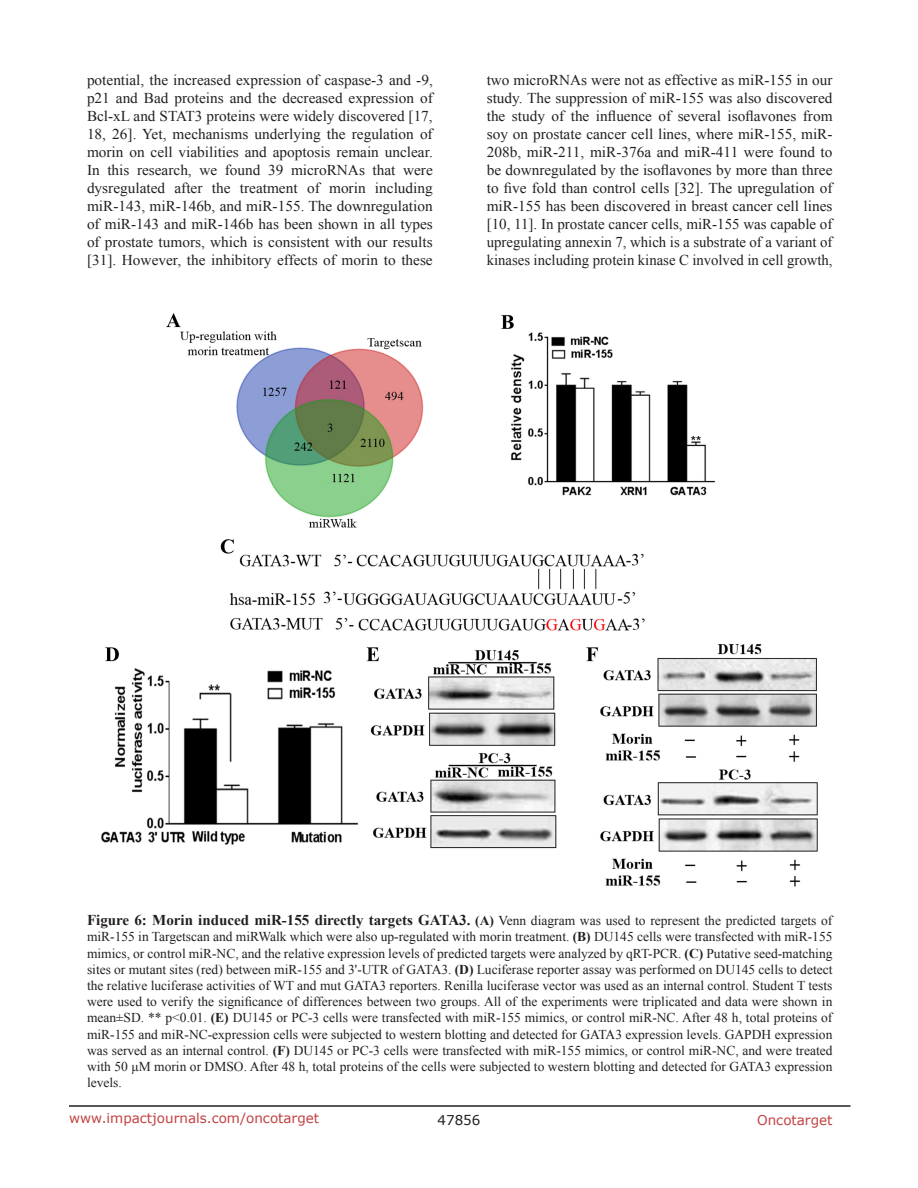
<style>
.page{position:relative;width:918px;height:1188px;background:#fff}
.page>*{position:absolute;margin:0;border:0;box-sizing:border-box;transform-origin:0 0}
.BodyText{font:15px/18px "Times New Roman";color:#231f20;text-align:justify}
.figuretext{font:13.5px/16.2px "Times New Roman";color:#231f20;text-align:justify}
.t1{font:13.5px "Verdana";color:#c24141}
.t2{font:13.5px "Verdana";color:#231f20}
.s1{font-weight:700;font-size:15px}
.s2{font-weight:700}
</style>
<div class="page">
<hr style="left:69px;top:1105px;width:781px;height:2px;background:#231f20">
<img style="left:101px;top:313px;width:717px;height:574px">
<p class="BodyText" style="left:87px;top:71px;width:347px">potential, the increased expression of caspase-3 and -9, p21 and Bad proteins and the decreased expression of Bcl-xL and STAT3 proteins were widely discovered [17, 18, 26]. Yet, mechanisms underlying the regulation of morin on cell viabilities and apoptosis remain unclear.<br>In this research, we found 39 microRNAs that were dysregulated after the treatment of morin including miR-143, miR-146b, and miR-155. The downregulation of miR-143 and miR-146b has been shown in all types of prostate tumors, which is consistent with our results [31]. However, the inhibitory effects of morin to these</p>
<p class="BodyText" style="left:487px;top:71px;width:347px">two microRNAs were not as effective as miR-155 in our study. The suppression of miR-155 was also discovered the study of the influence of several isoflavones from soy on prostate cancer cell lines, where miR-155, miR-208b, miR-211, miR-376a and miR-411 were found to be downregulated by the isoflavones by more than three to five fold than control cells [32]. The upregulation of miR-155 has been discovered in breast cancer cell lines [10, 11]. In prostate cancer cells, miR-155 was capable of upregulating annexin 7, which is a substrate of a variant of kinases including protein kinase C involved in cell growth,</p>
<p class="figuretext" style="left:87px;top:912px;width:747px"><span class="s1">Figure 6: Morin induced miR-155 directly targets GATA3.</span> <span class="s2">(A)</span> Venn diagram was used to represent the predicted targets of miR-155 in Targetscan and miRWalk which were also up-regulated with morin treatment. <span class="s2">(B)</span> DU145 cells were transfected with miR-155 mimics, or control miR-NC, and the relative expression levels of predicted targets were analyzed by qRT-PCR. <span class="s2">(C)</span> Putative seed-matching sites or mutant sites (red) between miR-155 and 3'-UTR of GATA3. <span class="s2">(D)</span> Luciferase reporter assay was performed on DU145 cells to detect the relative luciferase activities of WT and mut GATA3 reporters. Renilla luciferase vector was used as an internal control. Student T tests were used to verify the significance of differences between two groups. All of the experiments were triplicated and data were shown in mean±SD. ** p&lt;0.01. <span class="s2">(E)</span> DU145 or PC-3 cells were transfected with miR-155 mimics, or control miR-NC. After 48 h, total proteins of miR-155 and miR-NC-expression cells were subjected to western blotting and detected for GATA3 expression levels. GAPDH expression was served as an internal control. <span class="s2">(F)</span> DU145 or PC-3 cells were transfected with miR-155 mimics, or control miR-NC, and were treated with 50 μM morin or DMSO. After 48 h, total proteins of the cells were subjected to western blotting and detected for GATA3 expression levels.</p>
<p class="t1" style="left:69px;top:1109px;width:252px">www.impactjournals.com/oncotarget</p>
<p class="t2" style="left:438px;top:1111px;width:44px">47856</p>
<p class="t1" style="left:757px;top:1111px;width:77px">Oncotarget</p>
</div>
